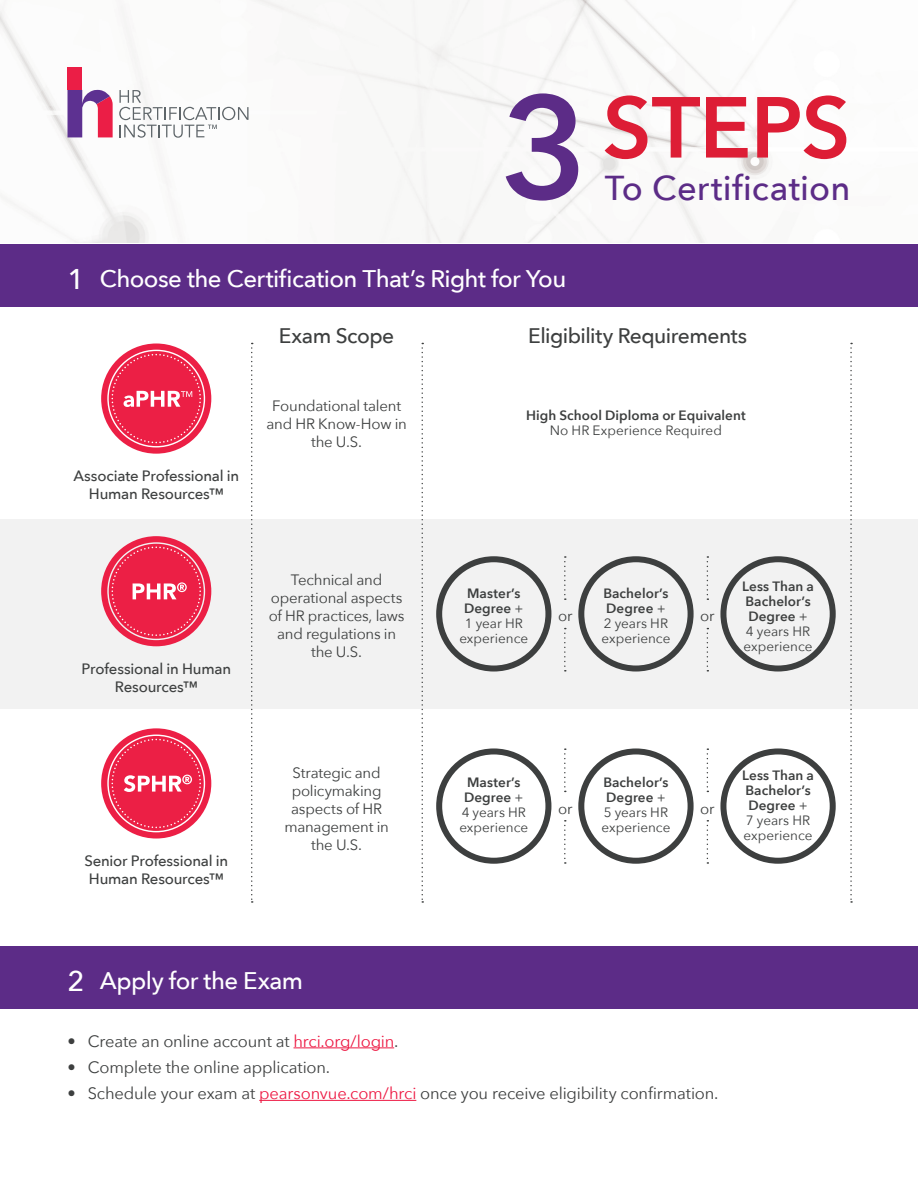
<style>
.page{position:relative;width:918px;height:1188px;background:#fff}
.page>*{position:absolute;margin:0;border:0;box-sizing:border-box;transform-origin:0 0}
.t1{font:600 144px "Avenir Next";color:#5c2c87}
.t2{font:600 85.5px "Avenir Next";letter-spacing:-.01em;color:#dd1d35}
.t3{font:500 34.5px "Avenir Next";letter-spacing:.005em;color:#5c2c87}
.t4{font:500 24px "Avenir Next";letter-spacing:-.02em;color:#fff}
.t5{font:500 21px "Avenir Next";letter-spacing:-.025em;color:#3d3f3f}
.t6{font:16.5px "Avenir Next";letter-spacing:-.01em;color:#3d3f3f}
.t7{font:15px/18px "Avenir Next";letter-spacing:-.015em;color:#3d3f3f;text-align:center}
.t8{font:500 15px/18px "Avenir Next";letter-spacing:-.015em;color:#3d3f3f;text-align:center}
.t9{font:13.5px/15px "Avenir Next";color:#3d3f3f;text-align:center}
.t10{font:600 13.5px/15px "Avenir Next";letter-spacing:.005em;color:#3d3f3f;text-align:center}
.s1{font-size:28.5px}
.s2{font-weight:600}
.s3{font-weight:400}
.s4{color:#ed1943}
</style>
<div class="page">
<img style="left:0;top:0;width:796px;height:243px">
<div style="left:0;top:244px;width:918px;height:63px;background:#5c2c87"></div>
<div style="left:0;top:519px;width:918px;height:190px;background:#f2f2f2"></div>
<svg style="left:251px;top:343px;width:2px;height:560px"></svg>
<svg style="left:101px;top:344px;width:110px;height:110px"></svg>
<svg style="left:421px;top:343px;width:2px;height:560px"></svg>
<svg style="left:564px;top:556px;width:2px;height:44px"></svg>
<svg style="left:707px;top:556px;width:1px;height:44px"></svg>
<svg style="left:101px;top:536px;width:110px;height:110px"></svg>
<div style="left:436px;top:556px;width:115px;height:116px;border:6px solid #3d3f3f;border-radius:50%"></div>
<div style="left:578px;top:556px;width:116px;height:116px;border:6px solid #3d3f3f;border-radius:50%"></div>
<div style="left:720px;top:556px;width:116px;height:116px;border:6px solid #3d3f3f;border-radius:50%"></div>
<svg style="left:101px;top:728px;width:110px;height:111px"></svg>
<div style="left:436px;top:748px;width:115px;height:116px;border:6px solid #3d3f3f;border-radius:50%"></div>
<div style="left:578px;top:748px;width:116px;height:116px;border:6px solid #3d3f3f;border-radius:50%"></div>
<div style="left:720px;top:748px;width:116px;height:116px;border:6px solid #3d3f3f;border-radius:50%"></div>
<svg style="left:850px;top:343px;width:2px;height:560px"></svg>
<svg style="left:68px;top:90px;width:45px;height:47px"></svg>
<div style="left:68px;top:68px;width:14px;height:22px;background:#eb1e46"></div>
<svg style="left:119px;top:90px;width:130px;height:48px"></svg>
<svg style="left:564px;top:628px;width:2px;height:44px"></svg>
<svg style="left:707px;top:628px;width:1px;height:44px"></svg>
<svg style="left:564px;top:748px;width:2px;height:44px"></svg>
<svg style="left:707px;top:748px;width:1px;height:44px"></svg>
<svg style="left:564px;top:820px;width:2px;height:44px"></svg>
<svg style="left:707px;top:820px;width:1px;height:44px"></svg>
<div style="left:0;top:946px;width:918px;height:62px;background:#5c2c87"></div>
<hr style="left:294px;top:1047px;width:100px;height:1px;background:#ed1943">
<hr style="left:259px;top:1100px;width:157px;height:1px;background:#ed1943">
<h1 class="t1" style="left:501px;top:89px;width:89px">3</h1>
<h2 class="t2" style="left:603px;top:93px;width:249px">STEPS</h2>
<h3 class="t3" style="left:605px;top:158px;width:247px">To Certification</h3>
<h3 class="t4" style="left:68px;top:259px;width:500px"><span class="s1">1</span> Choose the Certification That’s Right for You</h3>
<h3 class="t5" style="left:279px;top:318px;width:117px">Exam Scope</h3>
<h3 class="t5" style="left:528px;top:318px;width:221px">Eligibility Requirements</h3>
<p class="t8" style="left:73px;top:466px;width:167px">Associate Professional in<br>Human Resources™</p>
<p class="t7" style="left:266px;top:398px;width:142px">Foundational talent and HR Know-How in the U.S.</p>
<p class="t8" style="left:82px;top:659px;width:151px">Professional in Human<br>Resources™</p>
<p class="t8" style="left:84px;top:851px;width:145px;text-align:left">Senior Professional in<br>Human Resources™</p>
<p class="t7" style="left:269px;top:572px;width:137px">Technical and operational aspects of HR practices, laws and regulations in the U.S.</p>
<p class="t7" style="left:284px;top:765px;width:106px">Strategic and policymaking aspects of HR management in the U.S.</p>
<p class="t10" style="left:526px;top:409px;width:221px">High School Diploma or Equivalent</p>
<p class="t9" style="left:550px;top:424px;width:174px">No HR Experience Required</p>
<p class="t9" style="left:459px;top:587px;width:70px"><span class="s2">Master’s<br>Degree</span> +<br>1 year HR experience</p>
<p class="t9" style="left:601px;top:587px;width:70px"><span class="s2">Bachelor’s<br>Degree</span> +<br>2 years HR experience</p>
<p class="t10" style="left:742px;top:580px;width:73px">Less Than a<br>Bachelor’s<br>Degree <span class="s3">+<br>4 years HR experience</span></p>
<p class="t7" style="left:558px;top:608px;width:16px">or</p>
<p class="t7" style="left:700px;top:608px;width:16px">or</p>
<p class="t9" style="left:459px;top:776px;width:70px"><span class="s2">Master’s<br>Degree</span> +<br>4 years HR experience</p>
<p class="t9" style="left:601px;top:776px;width:70px"><span class="s2">Bachelor’s<br>Degree</span> +<br>5 years HR experience</p>
<p class="t10" style="left:742px;top:769px;width:73px">Less Than a<br>Bachelor’s<br>Degree <span class="s3">+<br>7 years HR experience</span></p>
<p class="t7" style="left:558px;top:801px;width:16px">or</p>
<p class="t7" style="left:700px;top:801px;width:16px">or</p>
<h3 class="t4" style="left:68px;top:960px;width:237px"><span class="s1">2</span> Apply for the Exam</h3>
<p class="t6" style="left:68px;top:1034px;width:332px">• Create an online account at <span class="s4">hrci.org/login</span>.</p>
<p class="t6" style="left:68px;top:1060px;width:264px">• Complete the online application.</p>
<p class="t6" style="left:68px;top:1086px;width:652px">• Schedule your exam at <span class="s4">pearsonvue.com/hrci</span> once you receive eligibility confirmation.</p>
</div>
